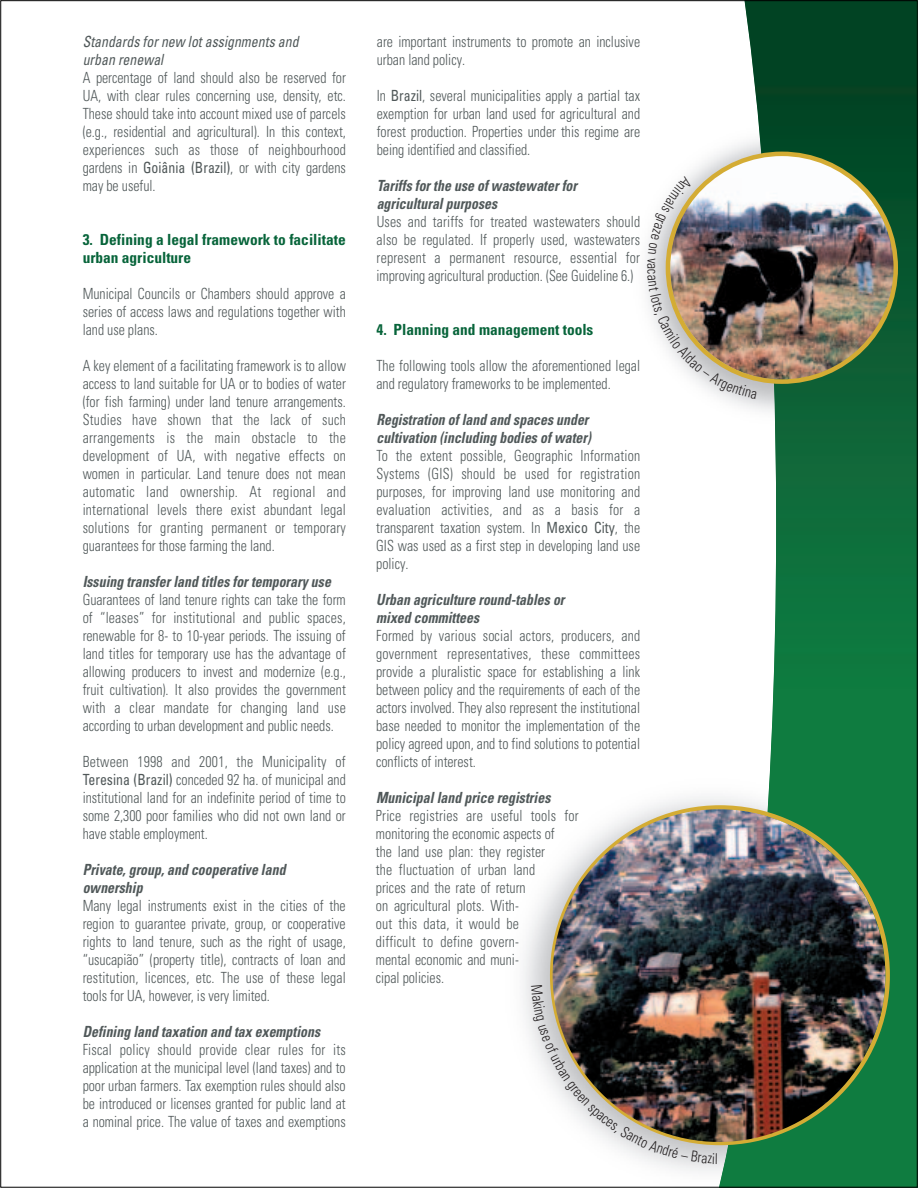
<style>
.page{position:relative;width:918px;height:1188px;background:#fff}
.page>*{position:absolute;margin:0;border:0;box-sizing:border-box;transform-origin:0 0}
.t1{font:300 condensed 15.3px/18px "Univers";color:#505859;text-align:justify;scale:.9 1}
.t2{font:italic 700 condensed 15.3px/18px "Univers";color:#505859;scale:.9 1}
.t3{font:700 condensed 15.3px/18px "Univers";color:#07643a}
.t4{font:italic condensed 15.3px/18px "Univers";color:#505859;scale:.9 1}
.s1{font-weight:400}
</style>
<div class="page">
<img style="left:483px;top:890px;width:225px;height:298px">
<img style="left:719px;top:0;width:198px;height:1188px">
<svg style="left:548px;top:149px;width:352px;height:998px"></svg>
<img style="left:553px;top:809px;width:332px;height:333px;border-radius:50%">
<img style="left:647px;top:176px;width:110px;height:223px">
<img style="left:531px;top:985px;width:186px;height:179px">
<p class="t4" style="left:83px;top:34px;width:241px">Standards for new lot assignments and urban renewal</p>
<p class="t1" style="left:83px;top:70px;width:294px">A percentage of land should also be reserved for UA, with clear rules concerning use, density, etc.<br>These should take into account mixed use of parcels (e.g., residential and agricultural). In this context, experiences such as those of neighbourhood gardens in <span class="s1">Goiânia (Brazil)</span>, or with city gardens may be useful.</p>
<p class="t3" style="left:83px;top:232px;width:265px">3. Defining a legal framework to facilitate urban agriculture</p>
<p class="t1" style="left:83px;top:286px;width:294px">Municipal Councils or Chambers should approve a series of access laws and regulations together with land use plans.</p>
<p class="t1" style="left:83px;top:358px;width:294px">A key element of a facilitating framework is to allow access to land suitable for UA or to bodies of water (for fish farming) under land tenure arrangements.<br>Studies have shown that the lack of such arrangements is the main obstacle to the development of UA, with negative effects on women in particular. Land tenure does not mean automatic land ownership. At regional and international levels there exist abundant legal solutions for granting permanent or temporary guarantees for those farming the land.</p>
<p class="t2" style="left:83px;top:574px;width:277px">Issuing transfer land titles for temporary use</p>
<p class="t1" style="left:83px;top:592px;width:294px">Guarantees of land tenure rights can take the form of “leases” for institutional and public spaces, renewable for 8- to 10-year periods. The issuing of land titles for temporary use has the advantage of allowing producers to invest and modernize (e.g., fruit cultivation). It also provides the government with a clear mandate for changing land use according to urban development and public needs.</p>
<p class="t1" style="left:83px;top:754px;width:294px">Between 1998 and 2001, the Municipality of <span class="s1">Teresina (Brazil)</span> conceded 92 ha. of municipal and institutional land for an indefinite period of time to some 2,300 poor families who did not own land or have stable employment.</p>
<p class="t2" style="left:83px;top:862px;width:227px">Private, group, and cooperative land ownership</p>
<p class="t1" style="left:83px;top:898px;width:294px">Many legal instruments exist in the cities of the region to guarantee private, group, or cooperative rights to land tenure, such as the right of usage, “usucapião” (property title), contracts of loan and restitution, licences, etc. The use of these legal tools for UA, however, is very limited.</p>
<p class="t2" style="left:83px;top:1024px;width:265px">Defining land taxation and tax exemptions</p>
<p class="t1" style="left:83px;top:1042px;width:294px">Fiscal policy should provide clear rules for its application at the municipal level (land taxes) and to poor urban farmers. Tax exemption rules should also be introduced or licenses granted for public land at a nominal price. The value of taxes and exemptions</p>
<p class="t1" style="left:377px;top:34px;width:294px">are important instruments to promote an inclusive urban land policy.</p>
<p class="t1" style="left:377px;top:88px;width:294px">In <span class="s1">Brazil</span>, several municipalities apply a partial tax exemption for urban land used for agricultural and forest production. Properties under this regime are being identified and classified.</p>
<p class="t2" style="left:377px;top:178px;width:224px">Tariffs for the use of wastewater for agricultural purposes</p>
<p class="t1" style="left:377px;top:214px;width:294px">Uses and tariffs for treated wastewaters should also be regulated. If properly used, wastewaters represent a permanent resource, essential for improving agricultural production. (See Guideline 6.)</p>
<p class="t3" style="left:377px;top:322px;width:218px">4. Planning and management tools</p>
<p class="t1" style="left:376px;top:358px;width:295px">The following tools allow the aforementioned legal and regulatory frameworks to be implemented.</p>
<p class="t2" style="left:376px;top:412px;width:240px">Registration of land and spaces under cultivation (including bodies of water)</p>
<p class="t1" style="left:376px;top:448px;width:295px">To the extent possible, Geographic Information Systems (GIS) should be used for registration purposes, for improving land use monitoring and evaluation activities, and as a basis for a transparent taxation system. In <span class="s1">Mexico City</span>, the GIS was used as a first step in developing land use policy.</p>
<p class="t2" style="left:376px;top:592px;width:211px">Urban agriculture round-tables or mixed committees</p>
<p class="t1" style="left:376px;top:628px;width:295px">Formed by various social actors, producers, and government representatives, these committees provide a pluralistic space for establishing a link between policy and the requirements of each of the actors involved. They also represent the institutional base needed to monitor the implementation of the policy agreed upon, and to find solutions to potential conflicts of interest.</p>
<p class="t2" style="left:376px;top:790px;width:195px">Municipal land price registries</p>
<p class="t1" style="left:376px;top:808px;width:227px;text-align:left">Price registries are useful tools for monitoring the economic aspects of<br>the land use plan: they register<br>the fluctuation of urban land<br>prices and the rate of return<br>on agricultural plots. With-<br>out this data, it would be<br>difficult to define govern-<br>mental economic and muni-<br>cipal policies.</p>
</div>
